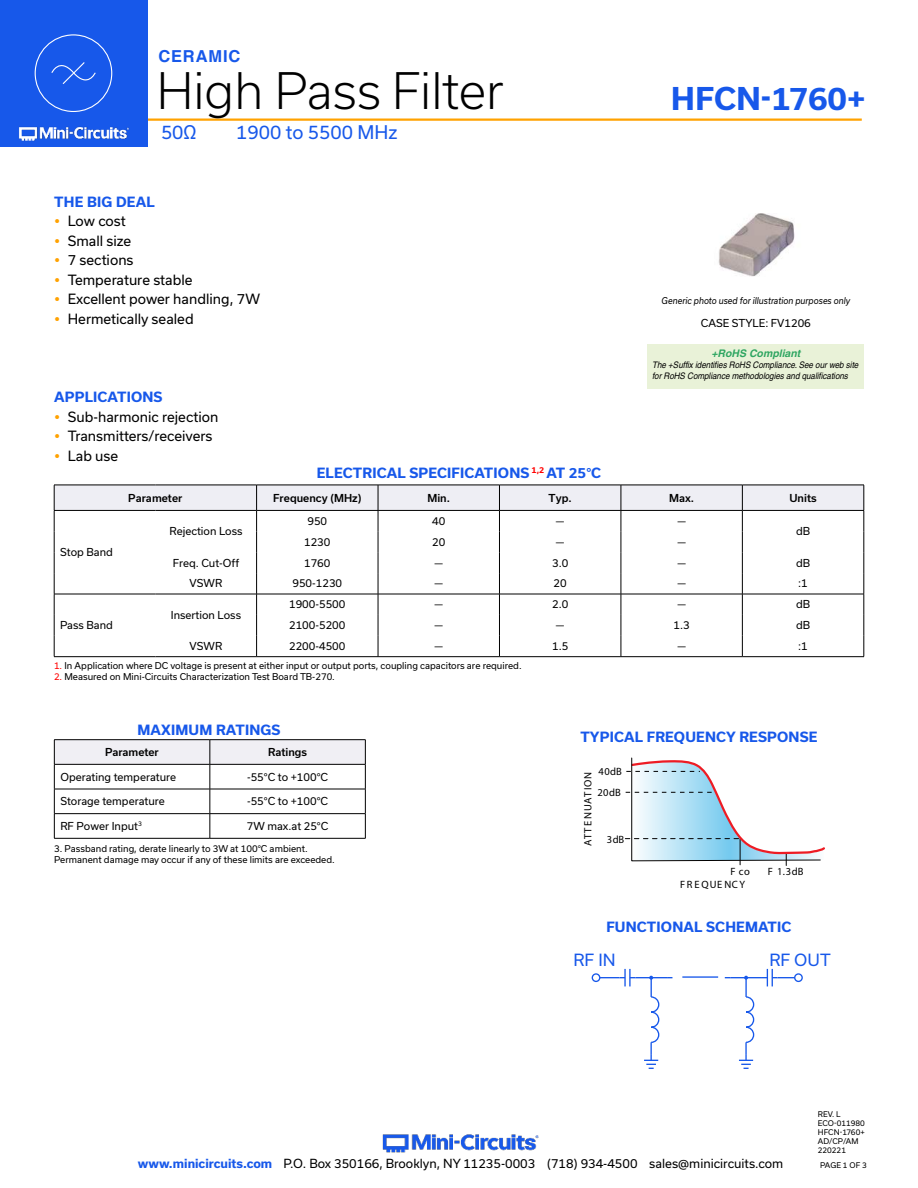
<style>
.page{position:relative;width:918px;height:1188px;background:#fff}
.page>*{position:absolute;margin:0;border:0;box-sizing:border-box;transform-origin:0 0}
.t1{font:300 48px "Usual";color:#000}
.t2{font:700 30px "Usual";letter-spacing:.005em;color:#1758ea}
.t3{font:18px "Usual";color:#1758ea}
.t4{font:700 16.5px "Helvetica";letter-spacing:.05em;color:#1758ea}
.t5{font:16.05px "Usual";color:#1758ea}
.t6{font:13.5px/19.5px "Usual";color:#000}
.t7{font:700 13.5px "Usual";letter-spacing:.015em;color:#1758ea}
.t8{font:12px "Usual";color:#000}
.t9{font:10.5px "Usual";color:#000}
.t10{font:500 10.5px "Usual";color:#000}
.t11{font:10.5px "Myriad";letter-spacing:.06em;color:#000}
.t12{font:italic 700 10.5px "Helvetica";color:rgb(0 147 68/.8)}
.t13{font:10.5px "Myriad";letter-spacing:.08em;color:#000}
.t14{font:10.5px "Myriad";letter-spacing:.125em;color:#000}
.t15{font:9px/10.8px "Usual";color:#000}
.t16{font:italic 9px/10.8px "Helvetica";color:#000;scale:.9 1}
.t17{font:italic 9px "Usual";color:#000;scale:.9 1}
.t18{font:7.5px/9px "Usual";color:#000}
.s1{color:#f00}
.s2{font-weight:700;color:#1758ea}
</style>
<div class="page">
<hr style="left:129px;top:118px;width:733px;height:3px;background:#ffa200">
<div style="left:0;top:0;width:147px;height:147px;background:#1758ea"></div>
<hr style="left:917px;top:0;width:1px;height:147px;background:#1758ea">
<img style="left:19px;top:126px;width:110px;height:15px">
<div style="left:35px;top:34px;width:77px;height:78px;border:1px solid #fff;border-radius:50%"></div>
<svg style="left:51px;top:62px;width:45px;height:22px"></svg>
<img style="left:382px;top:1134px;width:157px;height:19px">
<hr style="left:257px;top:656px;width:121px;height:1px;background:#000">
<hr style="left:378px;top:656px;width:121px;height:1px;background:#000">
<hr style="left:499px;top:656px;width:122px;height:1px;background:#000">
<hr style="left:621px;top:656px;width:121px;height:1px;background:#000">
<hr style="left:54px;top:656px;width:101px;height:1px;background:#000">
<svg style="left:54px;top:485px;width:811px;height:171px"></svg>
<hr style="left:742px;top:656px;width:122px;height:1px;background:#000">
<hr style="left:155px;top:656px;width:102px;height:1px;background:#000">
<hr style="left:54px;top:739px;width:156px;height:1px;background:#000">
<hr style="left:210px;top:739px;width:156px;height:1px;background:#000">
<hr style="left:54px;top:838px;width:156px;height:1px;background:#000">
<svg style="left:54px;top:740px;width:312px;height:98px"></svg>
<hr style="left:210px;top:838px;width:156px;height:1px;background:#000">
<div style="left:648px;top:344px;width:216px;height:45px;background:#e9f2d8"></div>
<img style="left:718px;top:214px;width:77px;height:62px">
<div style="left:592px;top:973px;width:8px;height:9px;border:1px solid #1758ea;border-radius:50%"></div>
<svg style="left:644px;top:976px;width:16px;height:93px"></svg>
<hr style="left:635px;top:977px;width:32px;height:1px;background:#1758ea">
<svg style="left:600px;top:969px;width:35px;height:17px"></svg>
<div style="left:794px;top:973px;width:9px;height:9px;border:1px solid #1758ea;border-radius:50%"></div>
<svg style="left:739px;top:976px;width:16px;height:93px"></svg>
<hr style="left:730px;top:977px;width:32px;height:1px;background:#1758ea">
<svg style="left:762px;top:969px;width:33px;height:17px"></svg>
<hr style="left:682px;top:976px;width:36px;height:2px;background:#1758ea">
<svg style="left:625px;top:757px;width:200px;height:109px"></svg>
<h3 class="t4" style="left:158px;top:46px;width:83px">CERAMIC</h3>
<h1 class="t1" style="left:157px;top:72px;width:348px">High Pass Filter</h1>
<h3 class="t3" style="left:161px;top:124px;width:37px">50Ω</h3>
<h3 class="t3" style="left:236px;top:124px;width:163px">1900 to 5500 MHz</h3>
<p class="t7" style="left:54px;top:196px;width:102px">THE BIG DEAL</p>
<p class="t6" style="left:68px;top:212px;width:194px">Low cost<br>Small size<br>7 sections<br>Temperature stable<br>Excellent power handling, 7W<br>Hermetically sealed</p>
<p class="t7" style="left:54px;top:392px;width:110px">APPLICATIONS</p>
<p class="t6" style="left:68px;top:408px;width:152px">Sub-harmonic rejection<br>Transmitters/receivers<br>Lab use</p>
<p class="t7" style="left:317px;top:467px;width:286px">ELECTRICAL SPECIFICATIONS <sup>1,2</sup> AT 25°C</p>
<h2 class="t2" style="left:671px;top:82px;width:196px">HFCN-1760+</h2>
<p class="t17" style="left:662px;top:297px;width:211px">Generic photo used for illustration purposes only</p>
<p class="t9" style="left:701px;top:318px;width:112px">CASE STYLE: FV1206</p>
<p class="t12" style="left:711px;top:350px;width:93px">+RoHS Compliant</p>
<p class="t16" style="left:652px;top:361px;width:232px">The +Suffix identifies RoHS Compliance.See our web site for RoHS Compliance methodologies and qualifications</p>
<p class="t10" style="left:128px;top:493px;width:56px">Parameter</p>
<p class="t10" style="left:273px;top:493px;width:90px">Frequency (MHz)</p>
<p class="t10" style="left:427px;top:493px;width:24px">Min.</p>
<p class="t10" style="left:549px;top:493px;width:25px">Typ.</p>
<p class="t10" style="left:669px;top:493px;width:26px">Max.</p>
<p class="t10" style="left:790px;top:493px;width:29px">Units</p>
<p class="t9" style="left:60px;top:547px;width:54px">Stop Band</p>
<p class="t9" style="left:60px;top:620px;width:54px">Pass Band</p>
<p class="t9" style="left:169px;top:526px;width:75px">Rejection Loss</p>
<p class="t9" style="left:307px;top:516px;width:21px">950</p>
<p class="t9" style="left:432px;top:516px;width:15px">40</p>
<p class="t9" style="left:556px;top:516px;width:10px">—</p>
<p class="t9" style="left:677px;top:516px;width:10px">—</p>
<p class="t9" style="left:304px;top:537px;width:28px">1230</p>
<p class="t9" style="left:432px;top:537px;width:15px">20</p>
<p class="t9" style="left:556px;top:537px;width:10px">—</p>
<p class="t9" style="left:677px;top:537px;width:10px">—</p>
<p class="t9" style="left:796px;top:526px;width:16px">dB</p>
<p class="t9" style="left:173px;top:558px;width:68px">Freq. Cut-Off</p>
<p class="t9" style="left:304px;top:558px;width:28px">1760</p>
<p class="t9" style="left:434px;top:558px;width:10px">—</p>
<p class="t9" style="left:552px;top:558px;width:18px">3.0</p>
<p class="t9" style="left:677px;top:558px;width:10px">—</p>
<p class="t9" style="left:796px;top:558px;width:16px">dB</p>
<p class="t9" style="left:190px;top:578px;width:34px">VSWR</p>
<p class="t9" style="left:292px;top:578px;width:51px">950-1230</p>
<p class="t9" style="left:434px;top:578px;width:10px">—</p>
<p class="t9" style="left:554px;top:578px;width:15px">20</p>
<p class="t9" style="left:677px;top:578px;width:10px">—</p>
<p class="t9" style="left:798px;top:578px;width:11px">:1</p>
<p class="t9" style="left:171px;top:610px;width:72px">Insertion Loss</p>
<p class="t9" style="left:289px;top:599px;width:58px">1900-5500</p>
<p class="t9" style="left:434px;top:599px;width:10px">—</p>
<p class="t9" style="left:552px;top:599px;width:18px">2.0</p>
<p class="t9" style="left:677px;top:599px;width:10px">—</p>
<p class="t9" style="left:796px;top:599px;width:16px">dB</p>
<p class="t9" style="left:289px;top:620px;width:58px">2100-5200</p>
<p class="t9" style="left:434px;top:620px;width:10px">—</p>
<p class="t9" style="left:556px;top:620px;width:10px">—</p>
<p class="t9" style="left:674px;top:620px;width:18px">1.3</p>
<p class="t9" style="left:796px;top:620px;width:16px">dB</p>
<p class="t9" style="left:190px;top:641px;width:34px">VSWR</p>
<p class="t9" style="left:289px;top:641px;width:58px">2200-4500</p>
<p class="t9" style="left:434px;top:641px;width:10px">—</p>
<p class="t9" style="left:552px;top:641px;width:18px">1.5</p>
<p class="t9" style="left:677px;top:641px;width:10px">—</p>
<p class="t9" style="left:798px;top:641px;width:11px">:1</p>
<p class="t15" style="left:54px;top:661px;width:469px"><span class="s1">1.</span> In Application where DC voltage is present at either input or output ports, coupling capacitors are required.</p>
<p class="t15" style="left:54px;top:671px;width:282px"><span class="s1">2.</span> Measured on Mini-Circuits Characterization Test Board TB-270.</p>
<p class="t7" style="left:137px;top:724px;width:145px">MAXIMUM RATINGS</p>
<p class="t10" style="left:105px;top:748px;width:55px">Parameter</p>
<p class="t10" style="left:268px;top:748px;width:40px">Ratings</p>
<p class="t9" style="left:60px;top:772px;width:117px">Operating temperature</p>
<p class="t9" style="left:247px;top:772px;width:83px">-55°C to +100°C</p>
<p class="t9" style="left:60px;top:796px;width:106px">Storage temperature</p>
<p class="t9" style="left:247px;top:796px;width:83px">-55°C to +100°C</p>
<p class="t9" style="left:60px;top:821px;width:83px">RF Power Input<sup>3</sup></p>
<p class="t9" style="left:247px;top:821px;width:83px">7W max.at 25°C</p>
<p class="t15" style="left:54px;top:844px;width:282px">3. Passband rating, derate linearly to 3W at 100°C ambient.<br>Permanent damage may occur if any of these limits are exceeded.</p>
<p class="t7" style="left:580px;top:732px;width:239px">TYPICAL FREQUENCY RESPONSE</p>
<p class="t11" style="left:598px;top:768px;width:25px">40dB</p>
<p class="t13" style="left:584px;top:846px;width:75px;rotate:-90deg">ATTENUATION</p>
<p class="t11" style="left:597px;top:789px;width:25px">20dB</p>
<p class="t11" style="left:607px;top:835px;width:19px">3dB</p>
<p class="t11" style="left:730px;top:868px;width:21px">F co</p>
<p class="t11" style="left:768px;top:868px;width:37px">F 1.3dB</p>
<p class="t14" style="left:680px;top:881px;width:67px">FREQUENCY</p>
<p class="t7" style="left:606px;top:921px;width:187px">FUNCTIONAL SCHEMATIC</p>
<h3 class="t5" style="left:573px;top:951px;width:44px">RF IN</h3>
<h3 class="t5" style="left:769px;top:951px;width:63px">RF OUT</h3>
<p class="t18" style="left:818px;top:1110px;width:49px">REV. L<br>ECO-011980<br>HFCN-1760+<br>AD/CP/AM<br>220221</p>
<p class="t8" style="left:138px;top:1159px;width:647px"><span class="s2">www.minicircuits.com</span> P.O. Box 350166, Brooklyn, NY 11235-0003 (718) 934-4500 sales@minicircuits.com</p>
<p class="t18" style="left:820px;top:1161px;width:48px">PAGE 1 OF 3</p>
</div>
